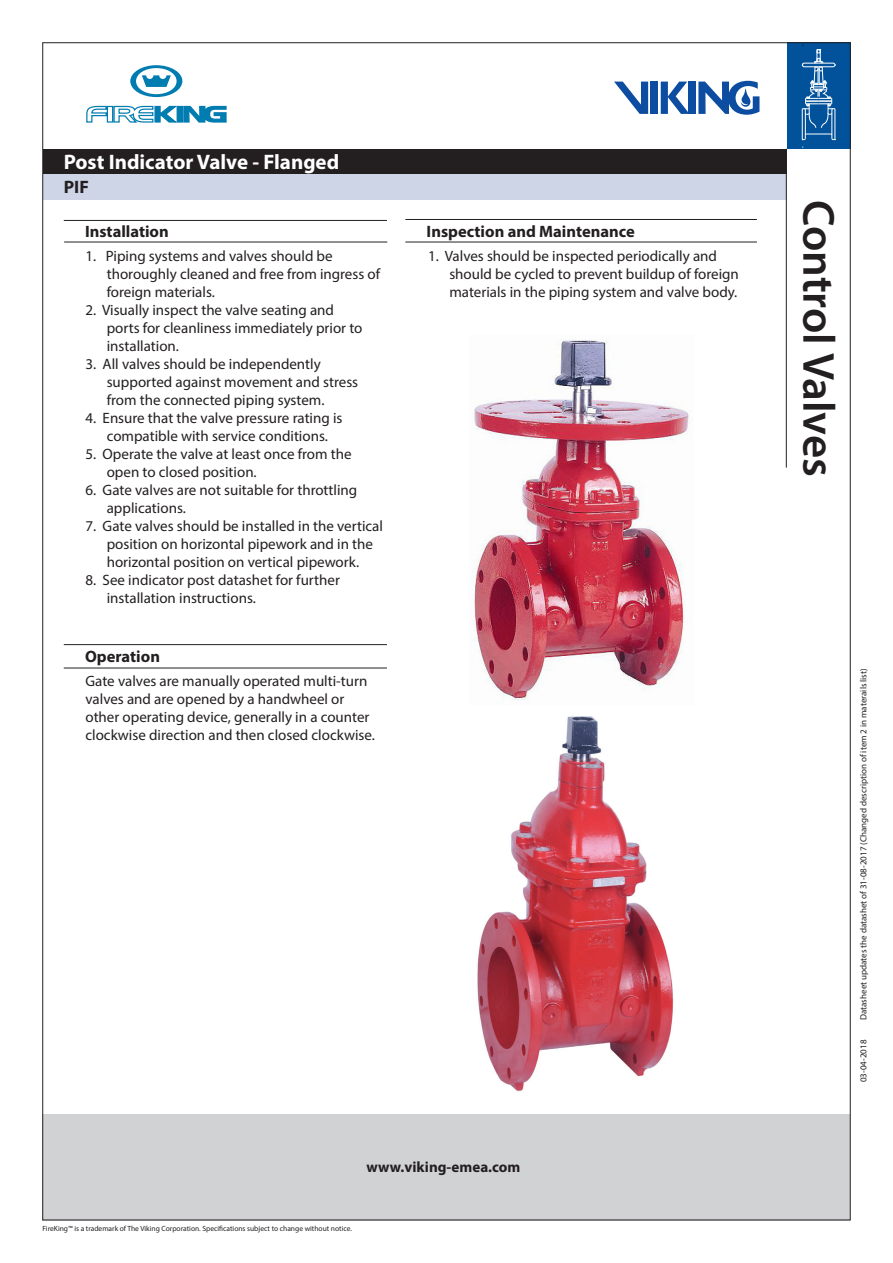
<style>
.page{position:relative;width:893px;height:1263px;background:#fff}
.page>*{position:absolute;margin:0;border:0;box-sizing:border-box;transform-origin:0 0}
.t1{font:600 45px "Myriad Pro";color:#231f20}
.t2{font:700 21px "Myriad Pro";color:#fff}
.t3{font:700 18px "Myriad Pro";color:#231f20}
.t4{font:700 16.5px "Myriad Pro";color:#231f20}
.t5{font:15px/18px "Myriad Pro";color:#231f20}
.t6{font:700 15px "Myriad Pro";color:#231f20}
.t7{font:9px "Myriad Pro";color:#231f20}
.t8{font:7.5px "Myriad Pro";color:#231f20}
</style>
<div class="page">
<div style="left:787px;top:43px;width:63px;height:106px;background:#01529b"></div>
<div style="left:43px;top:1114px;width:807px;height:106px;background:#d1d2d4"></div>
<div style="left:43px;top:149px;width:744px;height:25px;background:#231f20"></div>
<div style="left:43px;top:174px;width:744px;height:26px;background:#ced5e6"></div>
<div style="left:689px;top:82px;width:7px;height:32px;background:#0d4da1"></div>
<div style="left:651px;top:82px;width:7px;height:32px;background:#0d4da1"></div>
<svg style="left:661px;top:82px;width:28px;height:32px"></svg>
<svg style="left:614px;top:82px;width:34px;height:32px"></svg>
<svg style="left:698px;top:81px;width:61px;height:34px"></svg>
<svg style="left:802px;top:45px;width:34px;height:95px"></svg>
<hr style="left:786px;top:149px;width:1px;height:319px;background:#231f20">
<hr style="left:64px;top:220px;width:323px;height:1px;background:#231f20">
<hr style="left:64px;top:242px;width:323px;height:1px;background:#231f20">
<hr style="left:64px;top:644px;width:323px;height:1px;background:#231f20">
<hr style="left:64px;top:668px;width:323px;height:1px;background:#231f20">
<hr style="left:405px;top:219px;width:352px;height:1px;background:#231f20">
<hr style="left:405px;top:242px;width:352px;height:1px;background:#231f20">
<img style="left:471px;top:340px;width:221px;height:361px">
<img style="left:477px;top:716px;width:196px;height:375px">
<svg style="left:86px;top:105px;width:141px;height:18px"></svg>
<svg style="left:130px;top:65px;width:52px;height:32px"></svg>
<p class="t2" style="left:64px;top:148px;width:277px">Post Indicator Valve - Flanged</p>
<p class="t3" style="left:64px;top:176px;width:27px">PIF</p>
<p class="t4" style="left:85px;top:221px;width:85px">Installation</p>
<p class="t5" style="left:107px;top:246px;width:275px;text-indent:-21px">1. Piping systems and valves should be thoroughly cleaned and free from ingress of foreign materials.</p>
<p class="t5" style="left:107px;top:300px;width:257px;text-indent:-21px">2. Visually inspect the valve seating and ports for cleanliness immediately prior to installation.</p>
<p class="t5" style="left:107px;top:354px;width:253px;text-indent:-21px">3. All valves should be independently supported against movement and stress from the connected piping system.</p>
<p class="t5" style="left:85px;top:408px;width:259px;text-align:center">4. Ensure that the valve pressure rating is compatible with service conditions.</p>
<p class="t5" style="left:107px;top:444px;width:246px;text-indent:-21px">5. Operate the valve at least once from the open to closed position.</p>
<p class="t5" style="left:107px;top:480px;width:252px;text-indent:-21px">6. Gate valves are not suitable for throttling applications.</p>
<p class="t5" style="left:107px;top:516px;width:278px;text-indent:-21px">7. Gate valves should be installed in the vertical position on horizontal pipework and in the horizontal position on vertical pipework.</p>
<p class="t5" style="left:107px;top:570px;width:235px;text-indent:-21px">8. See indicator post datashet for further installation instructions.</p>
<p class="t4" style="left:85px;top:645px;width:76px">Operation</p>
<p class="t5" style="left:85px;top:671px;width:291px">Gate valves are manually operated multi-turn valves and are opened by a handwheel or other operating device, generally in a counter clockwise direction and then closed clockwise.</p>
<p class="t4" style="left:427px;top:220px;width:210px">Inspection and Maintenance</p>
<p class="t5" style="left:449px;top:246px;width:291px;text-indent:-21px">1. Valves should be inspected periodically and should be cycled to prevent buildup of foreign materials in the piping system and valve body.</p>
<p class="t6" style="left:367px;top:1157px;width:155px">www.viking-emea.com</p>
<p class="t8" style="left:43px;top:1223px;width:311px">FireKing™ is a trademark of The Viking Corporation. Specifications subject to change without notice.</p>
<h1 class="t1" style="left:847px;top:200px;width:278px;rotate:90deg">Control Valves</h1>
<p class="t7" style="left:858px;top:1020px;width:353px;rotate:-90deg">Datasheet updates the datashet of 31-08-2017 (Changed description of item 2 in materails list)</p>
<p class="t7" style="left:858px;top:1082px;width:44px;rotate:-90deg">03-04-2018</p>
</div>
